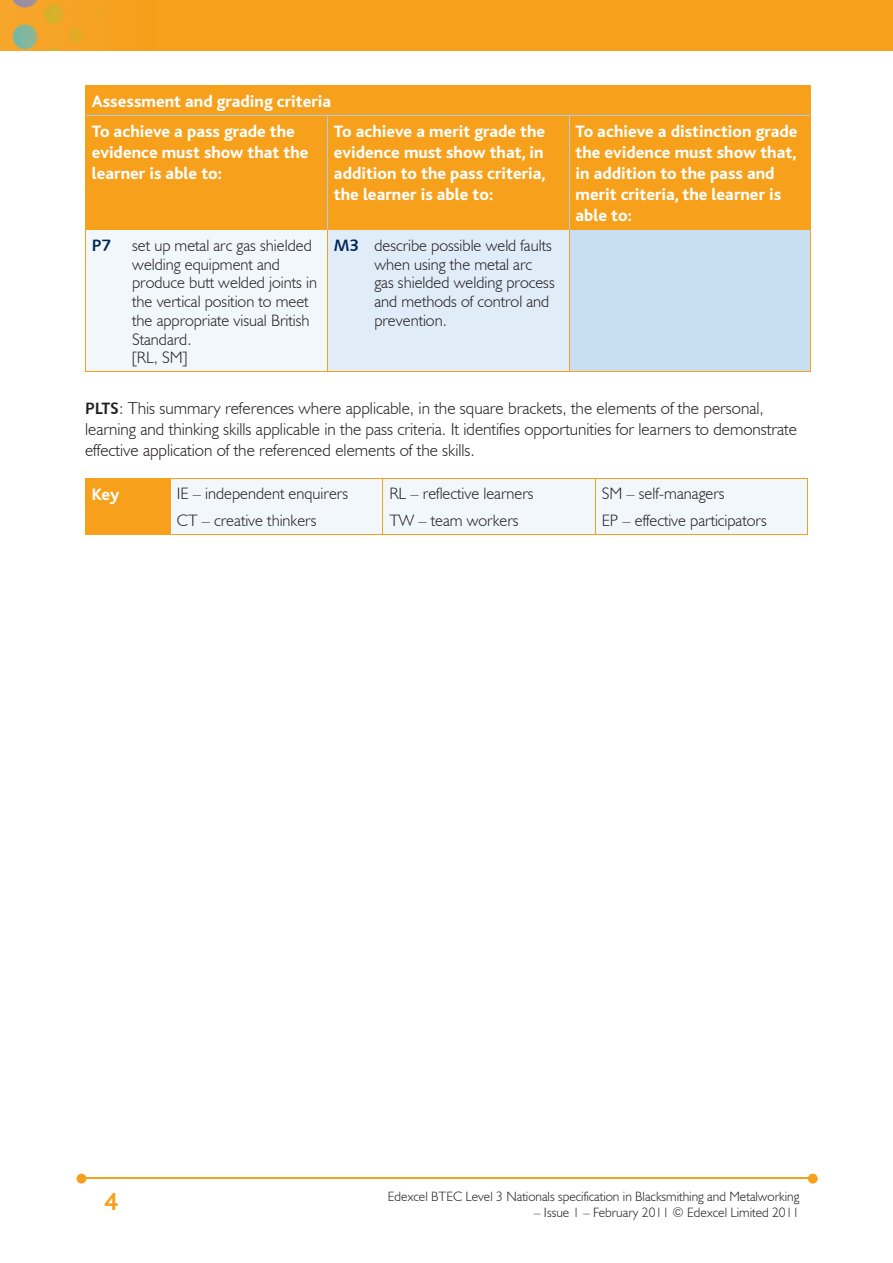
<style>
.page{position:relative;width:893px;height:1263px;background:#fff}
.page>*{position:absolute;margin:0;border:0;box-sizing:border-box;transform-origin:0 0}
.t1{font:700 25.5px "Bliss";color:#f6a01b}
.t2{font:800 17.25px/21px "Bliss";color:#fff}
.t3{font:300 17.25px/21px "Humanist 521 BT";color:#231f20}
.t4{font:300 16.5px/18.8px "Humanist 521 BT";color:#231f20}
.t5{font:16.5px "Humanist 531 BT Bold A";color:#002556}
.t6{font:300 13.5px "Humanist 521 BT";color:#231f20}
.s1{font-family:"Humanist 531 BT Bold A";font-weight:400;color:#002556}
.s2{font-family:"Humanist 531 BT Bold A";font-weight:400;font-size:16.5px}
</style>
<div class="page">
<img style="left:0;top:0;width:893px;height:51px">
<hr style="left:82px;top:1178px;width:728px;height:1px;background:#f6a01b">
<svg style="left:808px;top:1174px;width:10px;height:9px"></svg>
<svg style="left:77px;top:1174px;width:9px;height:9px"></svg>
<div style="left:86px;top:86px;width:724px;height:143px;background:#f6a01b"></div>
<div style="left:85px;top:230px;width:243px;height:142px;background:#f2f7fb"></div>
<div style="left:328px;top:230px;width:241px;height:142px;background:#e0edf8"></div>
<div style="left:569px;top:230px;width:241px;height:142px;background:#c8dff2"></div>
<hr style="left:85px;top:86px;width:1px;height:30px;background:#f6a01b">
<hr style="left:810px;top:86px;width:1px;height:30px;background:#f6a01b">
<hr style="left:85px;top:85px;width:243px;height:1px;background:#f6a01b">
<hr style="left:328px;top:85px;width:241px;height:1px;background:#f6a01b">
<hr style="left:569px;top:85px;width:241px;height:1px;background:#f6a01b">
<hr style="left:85px;top:229px;width:243px;height:1px;background:#f6a01b">
<hr style="left:85px;top:116px;width:1px;height:113px;background:#f6a01b">
<hr style="left:86px;top:115px;width:242px;height:1px;background:#accfed">
<hr style="left:328px;top:229px;width:241px;height:1px;background:#f6a01b">
<hr style="left:327px;top:116px;width:1px;height:113px;background:#accfed">
<hr style="left:328px;top:115px;width:241px;height:1px;background:#accfed">
<hr style="left:569px;top:229px;width:241px;height:1px;background:#f6a01b">
<hr style="left:569px;top:116px;width:1px;height:113px;background:#accfed">
<hr style="left:810px;top:116px;width:1px;height:113px;background:#f6a01b">
<hr style="left:569px;top:115px;width:241px;height:1px;background:#accfed">
<hr style="left:327px;top:230px;width:1px;height:141px;background:#f6a01b">
<hr style="left:569px;top:230px;width:1px;height:141px;background:#f6a01b">
<hr style="left:85px;top:371px;width:243px;height:1px;background:#f6a01b">
<hr style="left:328px;top:371px;width:241px;height:1px;background:#f6a01b">
<hr style="left:569px;top:371px;width:241px;height:1px;background:#f6a01b">
<hr style="left:85px;top:230px;width:1px;height:141px;background:#f6a01b">
<hr style="left:810px;top:230px;width:1px;height:141px;background:#f6a01b">
<div style="left:85px;top:478px;width:85px;height:57px;background:#f6a01b"></div>
<div style="left:171px;top:479px;width:636px;height:55px;background:#f2f7fb"></div>
<hr style="left:170px;top:534px;width:213px;height:1px;background:#f6a01b">
<hr style="left:383px;top:534px;width:212px;height:1px;background:#f6a01b">
<hr style="left:595px;top:534px;width:213px;height:1px;background:#f6a01b">
<hr style="left:170px;top:478px;width:1px;height:56px;background:#f6a01b">
<hr style="left:383px;top:478px;width:1px;height:56px;background:#f6a01b">
<hr style="left:595px;top:478px;width:1px;height:56px;background:#f6a01b">
<hr style="left:807px;top:478px;width:1px;height:56px;background:#f6a01b">
<hr style="left:170px;top:478px;width:213px;height:1px;background:#f6a01b">
<hr style="left:383px;top:478px;width:212px;height:1px;background:#f6a01b">
<hr style="left:595px;top:478px;width:213px;height:1px;background:#f6a01b">
<p class="t2" style="left:92px;top:87px;width:241px;line-height:30.2px">Assessment and grading criteria<br>To achieve a pass grade the</p>
<p class="t2" style="left:92px;top:143px;width:218px">evidence must show that the learner is able to:</p>
<p class="t2" style="left:334px;top:122px;width:213px;text-align:justify">To achieve a merit grade the evidence must show that, in addition to the pass criteria, the learner is able to:</p>
<p class="t2" style="left:575px;top:122px;width:224px">To achieve a distinction grade the evidence must show that, in addition to the pass and merit criteria, the learner is able to:</p>
<p class="t5" style="left:92px;top:235px;width:21px">P7</p>
<p class="t4" style="left:132px;top:235px;width:186px">set up metal arc gas shielded welding equipment and produce butt welded joints in the vertical position to meet the appropriate visual British<br>Standard.<br>[RL, SM]</p>
<p class="t4" style="left:374px;top:235px;width:182px;text-indent:-40px"><span class="s1">M3</span> describe possible weld faults when using the metal arc gas shielded welding process and methods of control and prevention.</p>
<p class="t3" style="left:85px;top:398px;width:713px"><span class="s2">PLTS</span>: This summary references where applicable, in the square brackets, the elements of the personal, learning and thinking skills applicable in the pass criteria. It identifies opportunities for learners to demonstrate effective application of the referenced elements of the skills.</p>
<p class="t2" style="left:92px;top:484px;width:29px">Key</p>
<p class="t4" style="left:177px;top:480px;width:173px;line-height:27.3px">IE – independent enquirers<br>CT – creative thinkers</p>
<p class="t4" style="left:389px;top:480px;width:146px;line-height:27.3px">RL – reflective learners<br>TW – team workers</p>
<p class="t4" style="left:602px;top:480px;width:166px;line-height:27.3px">SM – self-managers<br>EP – effective participators</p>
<h1 class="t1" style="left:104px;top:1189px;width:15px">4</h1>
<p class="t6" style="left:388px;top:1188px;width:413px">Edexcel BTEC Level 3 Nationals specification in Blacksmithing and Metalworking</p>
<p class="t6" style="left:534px;top:1204px;width:267px">– Issue 1 – February 2011 © Edexcel Limited 2011</p>
</div>
